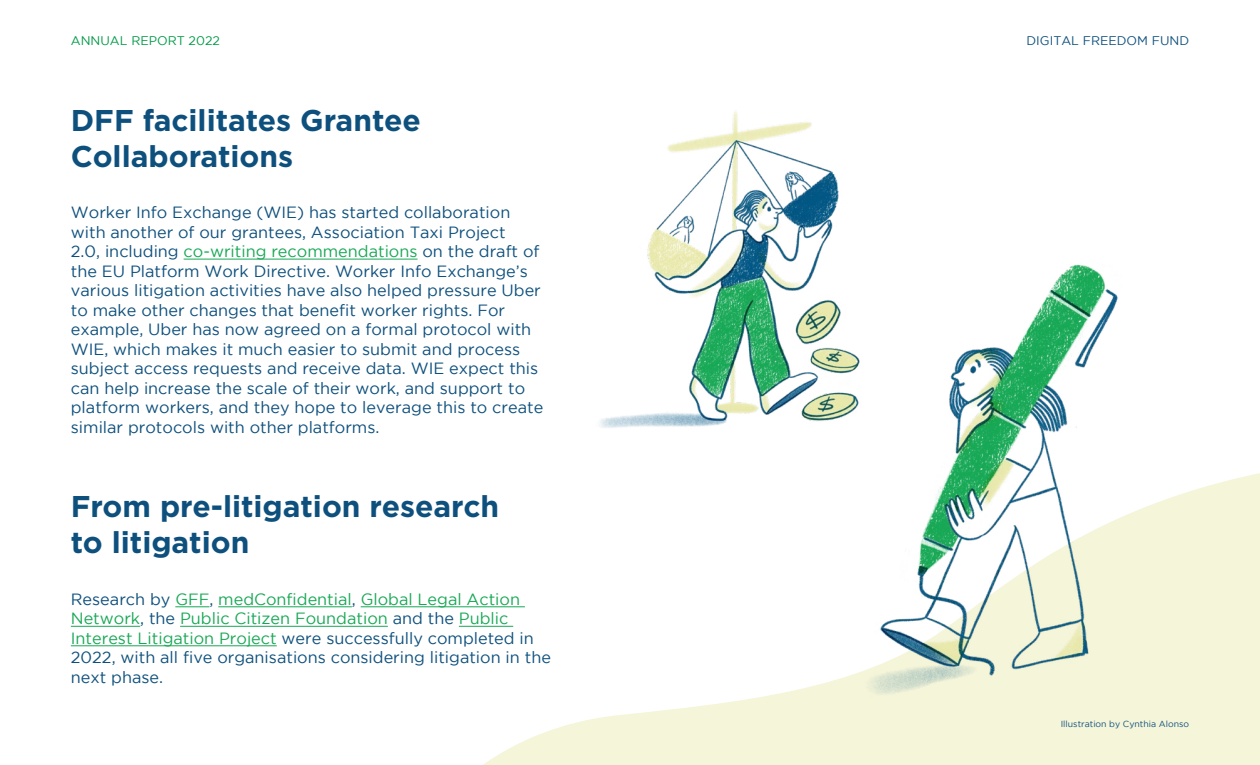
<style>
.page{position:relative;width:1260px;height:765px;background:#fff}
.page>*{position:absolute;margin:0;border:0;box-sizing:border-box;transform-origin:0 0}
.t1{font:700 30px/36px "Gotham";color:#0e507d}
.t2{font:16.25px/19.5px "Gotham";color:#0e507d}
.t3{font:12.5px "Gotham";color:#0e507d}
.t4{font:12.5px "Gotham";color:#009a47}
.t5{font:8.75px "Gotham";color:#0e507d}
.s1{color:#18a855}
</style>
<div class="page">
<hr style="left:184px;top:259px;width:234px;height:1px;background:#18a855">
<hr style="left:175px;top:607px;width:34px;height:1px;background:#18a855">
<hr style="left:218px;top:607px;width:134px;height:1px;background:#18a855">
<hr style="left:361px;top:607px;width:164px;height:1px;background:#18a855">
<hr style="left:71px;top:626px;width:69px;height:1px;background:#18a855">
<hr style="left:180px;top:626px;width:208px;height:1px;background:#18a855">
<hr style="left:71px;top:646px;width:206px;height:1px;background:#18a855">
<svg style="left:441px;top:473px;width:819px;height:292px"></svg>
<img style="left:599px;top:111px;width:246px;height:317px">
<img style="left:845px;top:264px;width:297px;height:455px">
<p class="t4" style="left:71px;top:34px;width:151px">ANNUAL REPORT 2022</p>
<p class="t3" style="left:1027px;top:34px;width:164px">DIGITAL FREEDOM FUND</p>
<h1 class="t1" style="left:71px;top:101px;width:351px">DFF facilitates Grantee<br>Collaborations</h1>
<p class="t2" style="left:71px;top:202px;width:474px">Worker Info Exchange (WIE) has started collaboration with another of our grantees, Association Taxi Project<br>2.0, including <span class="s1">co-writing recommendations</span> on the draft of the EU Platform Work Directive. Worker Info Exchange’s various litigation activities have also helped pressure Uber to make other changes that benefit worker rights. For example, Uber has now agreed on a formal protocol with WIE, which makes it much easier to submit and process subject access requests and receive data. WIE expect this can help increase the scale of their work, and support to platform workers, and they hope to leverage this to create similar protocols with other platforms.</p>
<h1 class="t1" style="left:71px;top:488px;width:430px">From pre-litigation research to litigation</h1>
<p class="t2" style="left:71px;top:589px;width:482px">Research by <span class="s1">GFF</span>, <span class="s1">medConfidential</span>, <span class="s1">Global Legal Action Network</span>, the <span class="s1">Public Citizen Foundation</span> and the <span class="s1">Public Interest Litigation Project</span> were successfully completed in 2022, with all five organisations considering litigation in the next phase.</p>
<p class="t5" style="left:1061px;top:719px;width:130px">Illustration by Cynthia Alonso</p>
</div>
